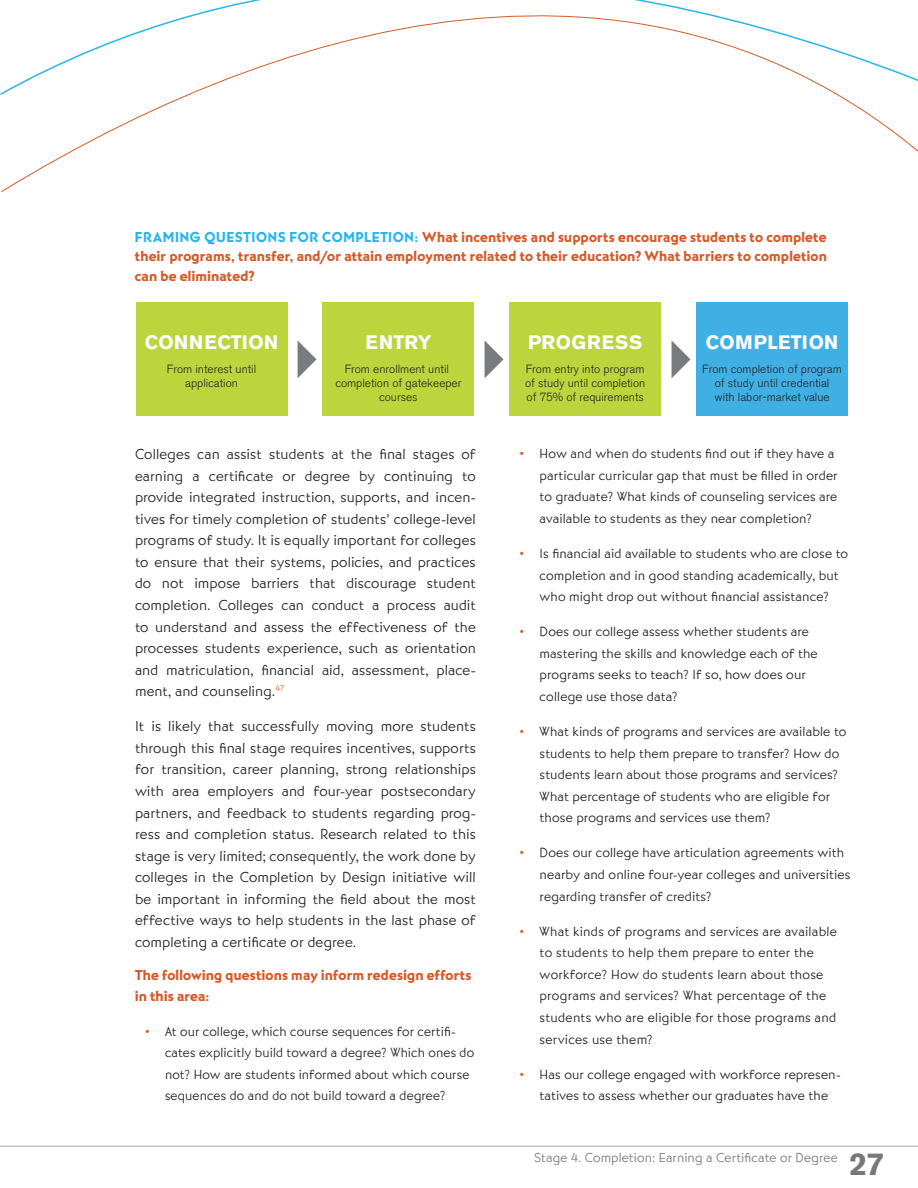
<style>
.page{position:relative;width:918px;height:1188px;background:#fff}
.page>*{position:absolute;margin:0;border:0;box-sizing:border-box;transform-origin:0 0}
.H1-2{font:700 31.5px "Akzidenz Grotesk BE";color:#76787b}
.t1{font:700 19.35px "Akzidenz Grotesk BE";letter-spacing:.015em;color:#fff}
.t2{font:700 19.35px "Akzidenz Grotesk BE";letter-spacing:.035em;color:#fff}
.body{font:15px/21.6px "Bernhard Gothic Lgt";letter-spacing:.005em;color:#231f20;text-align:justify}
.t3{font:15px/19.5px "Bernhard Gothic Hvy";letter-spacing:.015em;color:#d45b29}
.body_bullets{font:13.65px/21.6px "Bernhard Gothic Lgt";letter-spacing:.01em;color:#231f20}
.t4{font:13.5px "Bernhard Gothic Lgt";letter-spacing:.01em;color:#76787b}
.t5{font:300 11.85px/14px "Akzidenz Grotesk BE";color:#231f20;text-align:center}
.s1{color:#26b6ea}
.s2{font-family:"Bernhard Gothic Hvy";color:#d45b29}
</style>
<div class="page">
<hr style="left:0;top:1146px;width:918px;height:1px;background:#a8a9ad">
<svg style="left:0;top:14px;width:918px;height:178px"></svg>
<div style="left:136px;top:302px;width:151px;height:114px;background:#bcd53d"></div>
<div style="left:323px;top:302px;width:151px;height:114px;background:#bcd53d"></div>
<div style="left:509px;top:302px;width:152px;height:114px;background:#bcd53d"></div>
<div style="left:696px;top:302px;width:152px;height:114px;background:#40b0e4"></div>
<svg style="left:672px;top:341px;width:18px;height:37px"></svg>
<svg style="left:485px;top:341px;width:19px;height:37px"></svg>
<svg style="left:298px;top:341px;width:19px;height:37px"></svg>
<h3 class="t3" style="left:135px;top:228px;width:693px;text-align:justify"><span class="s1">FRAMING QUESTIONS FOR COMPLETION:</span> What incentives and supports encourage students to complete their programs, transfer, and/or attain employment related to their education? What barriers to completion can be eliminated?</h3>
<p class="t1" style="left:145px;top:331px;width:135px">CONNECTION</p>
<p class="t5" style="left:167px;top:362px;width:91px">From interest until application</p>
<p class="t1" style="left:366px;top:331px;width:67px">ENTRY</p>
<p class="t5" style="left:335px;top:362px;width:128px">From enrollment until completion of gatekeeper courses</p>
<p class="body" style="left:135px;top:445px;width:342px">Colleges can assist students at the final stages of earning a certificate or degree by continuing to provide integrated instruction, supports, and incen&shy;tives for timely completion of students’ college-level programs of study. It is equally important for colleges to ensure that their systems, policies, and practices do not impose barriers that discourage student completion. Colleges can conduct a process audit to understand and assess the effectiveness of the processes students experience, such as orientation and matriculation, financial aid, assessment, place&shy;ment, and counseling.<sup>47</sup></p>
<p class="body" style="left:135px;top:717px;width:342px">It is likely that successfully moving more students through this final stage requires incentives, supports for transition, career planning, strong relationships with area employers and four-year postsecondary partners, and feedback to students regarding prog&shy;ress and completion status. Research related to this stage is very limited; consequently, the work done by colleges in the Completion by Design initiative will be important in informing the field about the most effective ways to help students in the last phase of completing a certificate or degree.</p>
<h3 class="t3" style="left:135px;top:967px;width:338px;line-height:20.1px">The following questions may inform redesign efforts in this area:</h3>
<p class="body_bullets" style="left:165px;top:1021px;width:311px;text-indent:-21px"><span class="s2">•</span> At our college, which course sequences for certifi&shy;cates explicitly build toward a degree? Which ones do not? How are students informed about which course sequences do and do not build toward a degree?</p>
<p class="t2" style="left:528px;top:331px;width:116px">PROGRESS</p>
<p class="t5" style="left:525px;top:362px;width:122px;text-align:justify">From entry into program of study until completion of 75% of requirements</p>
<p class="t1" style="left:706px;top:331px;width:134px">COMPLETION</p>
<p class="t5" style="left:702px;top:362px;width:141px">From completion of program of study until credential<br>with labor-market value</p>
<p class="body_bullets" style="left:540px;top:444px;width:300px;text-indent:-21px"><span class="s2">•</span> How and when do students find out if they have a particular curricular gap that must be filled in order to graduate? What kinds of counseling services are available to students as they near completion?</p>
<p class="body_bullets" style="left:540px;top:544px;width:310px;text-indent:-21px"><span class="s2">•</span> Is financial aid available to students who are close to completion and in good standing academically, but who might drop out without financial assistance?</p>
<p class="body_bullets" style="left:540px;top:622px;width:280px;text-indent:-21px"><span class="s2">•</span> Does our college assess whether students are mastering the skills and knowledge each of the programs seeks to teach? If so, how does our college use those data?</p>
<p class="body_bullets" style="left:540px;top:722px;width:308px;text-indent:-21px"><span class="s2">•</span> What kinds of programs and services are available to students to help them prepare to transfer? How do students learn about those programs and services?<br>What percentage of students who are eligible for those programs and services use them?</p>
<p class="body_bullets" style="left:540px;top:843px;width:312px;text-indent:-21px"><span class="s2">•</span> Does our college have articulation agreements with nearby and online four-year colleges and universities regarding transfer of credits?</p>
<p class="body_bullets" style="left:540px;top:922px;width:299px;text-indent:-21px"><span class="s2">•</span> What kinds of programs and services are available to students to help them prepare to enter the workforce? How do students learn about those programs and services? What percentage of the students who are eligible for those programs and services use them?</p>
<p class="body_bullets" style="left:540px;top:1064px;width:302px;text-indent:-21px"><span class="s2">•</span> Has our college engaged with workforce represen&shy;tatives to assess whether our graduates have the</p>
<h3 class="t4" style="left:534px;top:1149px;width:305px">Stage 4. Completion: Earning a Certificate or Degree</h3>
<p class="H1-2" style="left:849px;top:1145px;width:37px">27</p>
</div>
